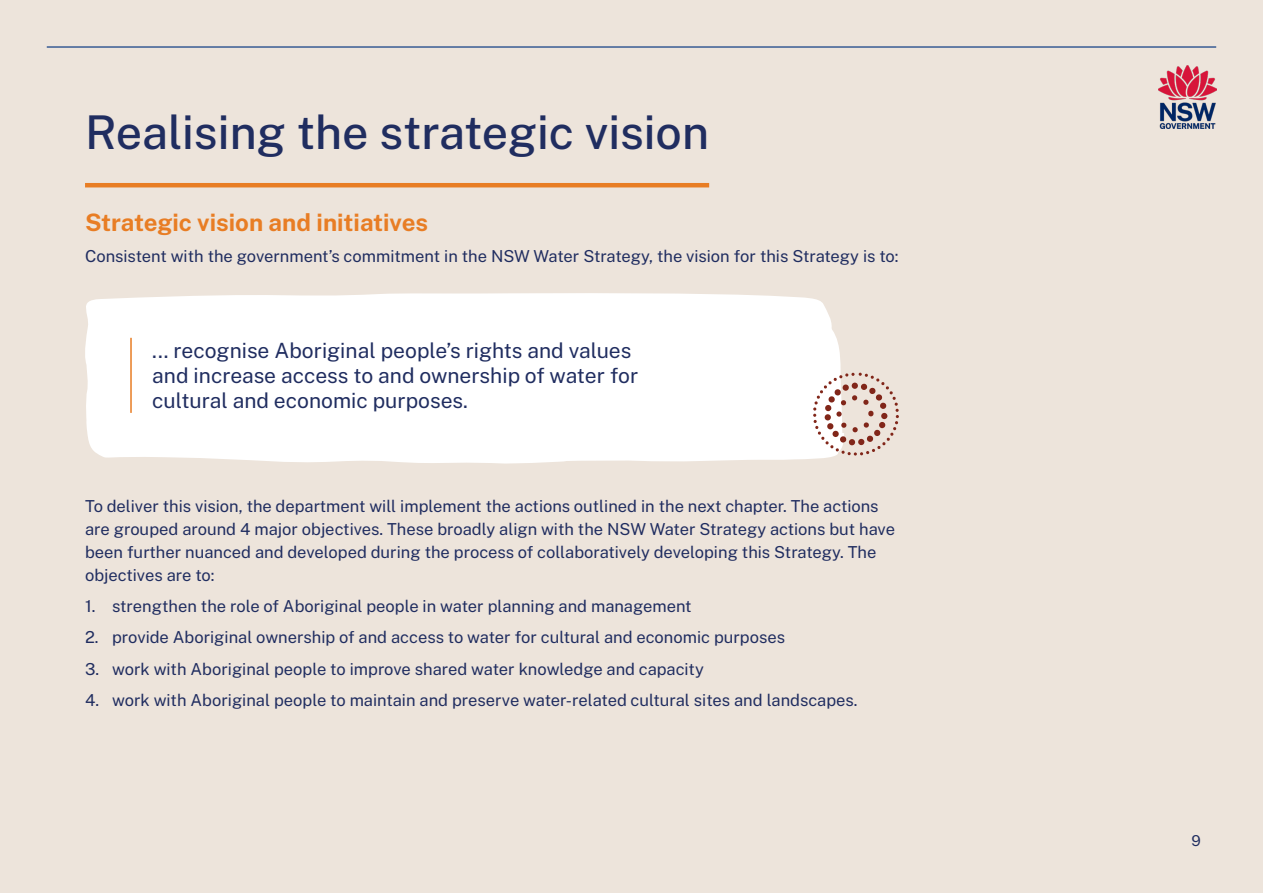
<style>
.page{position:relative;width:1263px;height:893px;background:#ede4db}
.page>*{position:absolute;margin:0;border:0;box-sizing:border-box;transform-origin:0 0}
.Heading_3{font:500 46.5px "Public Sans";color:#202d60}
.Heading_4{font:700 24px "Public Sans";color:#e87d24}
.t1{font:21px/25.2px "Public Sans";color:#202d60}
.Paragraph{font:16.5px/22.8px "Public Sans";color:#202d60}
.t2{font:15px "Public Sans";color:#202d60}
</style>
<div class="page">
<hr style="left:85px;top:183px;width:624px;height:4px;background:#e87d24">
<div style="left:85px;top:293px;width:756px;height:171px;background:#fff"></div>
<hr style="left:130px;top:338px;width:2px;height:75px;background:#e87d24">
<svg style="left:813px;top:373px;width:86px;height:83px"></svg>
<hr style="left:47px;top:46px;width:1169px;height:2px;background:#00317d">
<img style="left:1159px;top:66px;width:57px;height:62px">
<h3 class="Heading_3" style="left:85px;top:99px;width:625px">Realising the strategic vision</h3>
<h4 class="Heading_4" style="left:85px;top:204px;width:345px">Strategic vision and initiatives</h4>
<p class="Paragraph" style="left:85px;top:244px;width:815px">Consistent with the government’s commitment in the NSW Water Strategy, the vision for this Strategy is to:</p>
<p class="t1" style="left:152px;top:336px;width:487px">... recognise Aboriginal people’s rights and values and increase access to and ownership of water for cultural and economic purposes.</p>
<p class="Paragraph" style="left:85px;top:494px;width:811px">To deliver this vision, the department will implement the actions outlined in the next chapter. The actions are grouped around 4 major objectives. These broadly align with the NSW Water Strategy actions but have been further nuanced and developed during the process of collaboratively developing this Strategy. The objectives are to:</p>
<p class="Paragraph" style="left:85px;top:594px;width:608px">1. strengthen the role of Aboriginal people in water planning and management</p>
<p class="Paragraph" style="left:85px;top:625px;width:701px">2. provide Aboriginal ownership of and access to water for cultural and economic purposes</p>
<p class="Paragraph" style="left:85px;top:656px;width:620px">3. work with Aboriginal people to improve shared water knowledge and capacity</p>
<p class="Paragraph" style="left:85px;top:688px;width:774px">4. work with Aboriginal people to maintain and preserve water-related cultural sites and landscapes.</p>
<p class="t2" style="left:1191px;top:830px;width:11px">9</p>
</div>
